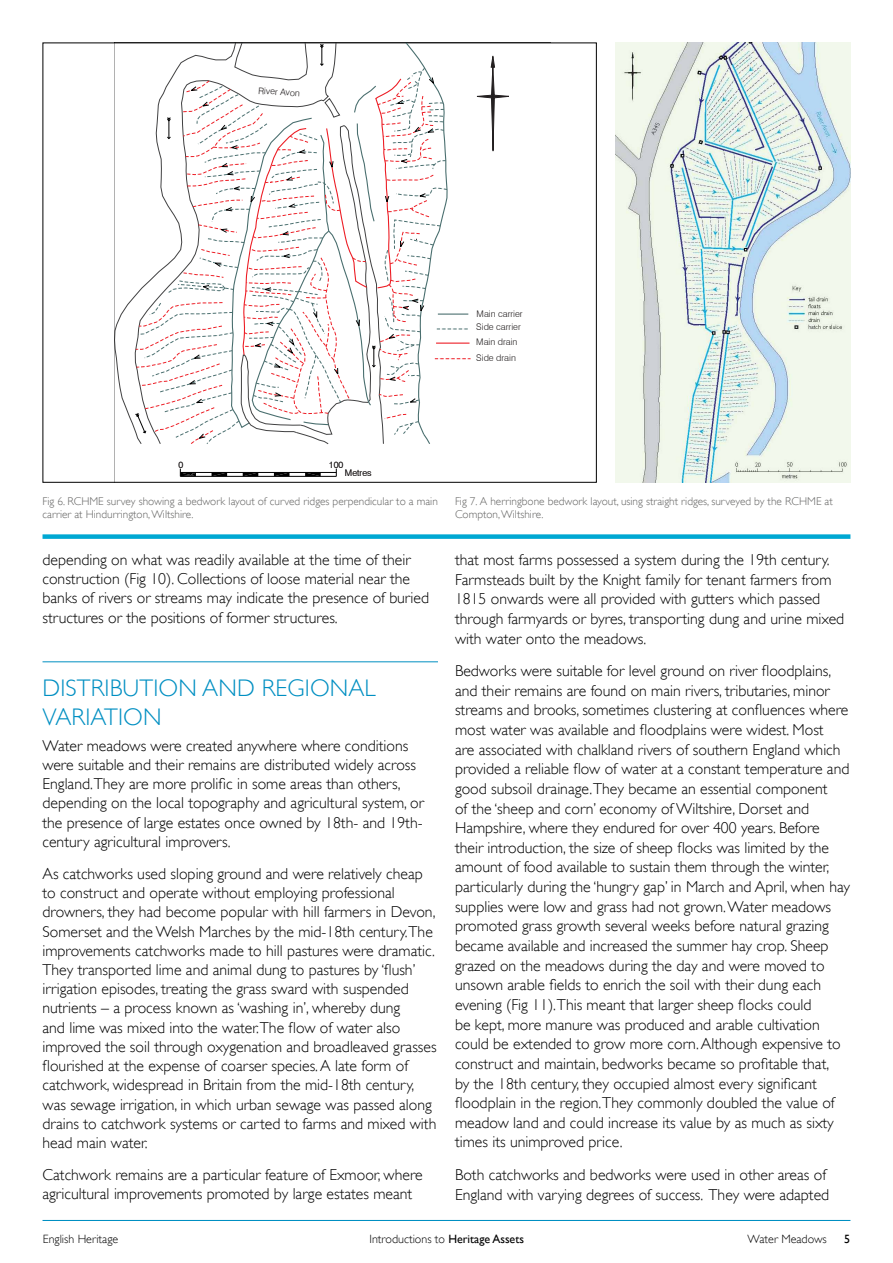
<style>
.page{position:relative;width:893px;height:1263px;background:#fff}
.page>*{position:absolute;margin:0;border:0;box-sizing:border-box;transform-origin:0 0}
.Body_Copy_HEADER___l{font:300 24px/28.8px "Gill Sans";letter-spacing:.005em;color:#008fc2}
.Body_copy{font:300 15.75px/19.6px "Gill Sans";color:#000}
.t1{font:300 12px "Gill Sans";color:#000}
.t2{font:12px "Gill Sans";color:#000}
.Image_Captions{font:300 11.25px/13.5px "Gill Sans";color:#626261}
.t3{font:300 9.15px "Swiss 721 BT";color:#231f20}
.s1{font-weight:400}
</style>
<div class="page">
<svg style="left:114px;top:43px;width:437px;height:440px"></svg>
<svg style="left:135px;top:42px;width:383px;height:403px"></svg>
<img style="left:615px;top:43px;width:235px;height:440px">
<div style="left:43px;top:534px;width:807px;height:5px;background:#00a8d3"></div>
<hr style="left:43px;top:1220px;width:807px;height:1px;background:#008fc2">
<hr style="left:43px;top:661px;width:395px;height:1px;background:#008fc2">
<p class="t3" style="left:259px;top:85px;width:43px;rotate:4deg">River Avon</p>
<p class="t3" style="left:477px;top:309px;width:48px">Main carrier</p>
<p class="t3" style="left:476px;top:321px;width:46px">Side carrier</p>
<p class="t3" style="left:476px;top:336px;width:43px">Main drain</p>
<p class="t3" style="left:476px;top:352px;width:41px">Side drain</p>
<p class="t3" style="left:178px;top:459px;width:6px">0</p>
<p class="t3" style="left:329px;top:459px;width:16px">100</p>
<p class="t3" style="left:345px;top:467px;width:28px">Metres</p>
<p class="Image_Captions" style="left:43px;top:494px;width:397px">Fig 6. RCHME survey showing a bedwork layout of curved ridges perpendicular to a main carrier at Hindurrington, Wiltshire.</p>
<p class="Body_copy" style="left:43px;top:550px;width:388px;line-height:19.2px">depending on what was readily available at the time of their construction (Fig 10). Collections of loose material near the banks of rivers or streams may indicate the presence of buried structures or the positions of former structures.</p>
<p class="Body_Copy_HEADER___l" style="left:43px;top:674px;width:335px">DISTRIBUTION AND REGIONAL<br>VARIATION</p>
<p class="Body_copy" style="left:43px;top:736px;width:383px;line-height:19.2px">Water meadows were created anywhere where conditions were suitable and their remains are distributed widely across England.They are more prolific in some areas than others, depending on the local topography and agricultural system, or the presence of large estates once owned by 18th- and 19th&shy;century agricultural improvers.</p>
<p class="Body_copy" style="left:43px;top:864px;width:396px;line-height:19.2px">As catchworks used sloping ground and were relatively cheap to construct and operate without employing professional drowners, they had become popular with hill farmers in Devon, Somerset and the Welsh Marches by the mid-18th century.The improvements catchworks made to hill pastures were dramatic.<br>They transported lime and animal dung to pastures by ‘flush’ irrigation episodes, treating the grass sward with suspended nutrients – a process known as ‘washing in’, whereby dung<br>and lime was mixed into the water.The flow of water also improved the soil through oxygenation and broadleaved grasses flourished at the expense of coarser species. A late form of catchwork, widespread in Britain from the mid-18th century, was sewage irrigation, in which urban sewage was passed along drains to catchwork systems or carted to farms and mixed with head main water.</p>
<p class="Body_copy" style="left:43px;top:1165px;width:382px;line-height:19.2px">Catchwork remains are a particular feature of Exmoor, where agricultural improvements promoted by large estates meant</p>
<p class="Image_Captions" style="left:455px;top:494px;width:379px">Fig 7. A herringbone bedwork layout, using straight ridges, surveyed by the RCHME at<br>Compton, Wiltshire.</p>
<p class="Body_copy" style="left:455px;top:550px;width:391px">that most farms possessed a system during the 19th century.<br>Farmsteads built by the Knight family for tenant farmers from 1815 onwards were all provided with gutters which passed through farmyards or byres, transporting dung and urine mixed with water onto the meadows.</p>
<p class="Body_copy" style="left:455px;top:661px;width:397px">Bedworks were suitable for level ground on river floodplains, and their remains are found on main rivers, tributaries, minor streams and brooks, sometimes clustering at confluences where most water was available and floodplains were widest. Most<br>are associated with chalkland rivers of southern England which provided a reliable flow of water at a constant temperature and good subsoil drainage.They became an essential component<br>of the ‘sheep and corn’ economy of Wiltshire, Dorset and Hampshire, where they endured for over 400 years. Before their introduction, the size of sheep flocks was limited by the amount of food available to sustain them through the winter, particularly during the ‘hungry gap’ in March and April, when hay supplies were low and grass had not grown. Water meadows promoted grass growth several weeks before natural grazing became available and increased the summer hay crop. Sheep grazed on the meadows during the day and were moved to unsown arable fields to enrich the soil with their dung each evening (Fig 11).This meant that larger sheep flocks could<br>be kept, more manure was produced and arable cultivation could be extended to grow more corn.Although expensive to construct and maintain, bedworks became so profitable that,<br>by the 18th century, they occupied almost every significant floodplain in the region.They commonly doubled the value of meadow land and could increase its value by as much as sixty times its unimproved price.</p>
<p class="Body_copy" style="left:455px;top:1165px;width:376px">Both catchworks and bedworks were used in other areas of<br>England with varying degrees of success. They were adapted</p>
<p class="t1" style="left:43px;top:1231px;width:77px">English Heritage</p>
<p class="t1" style="left:370px;top:1231px;width:156px">Introductions to <span class="s1">Heritage Assets</span></p>
<p class="t1" style="left:748px;top:1231px;width:81px">Water Meadows</p>
<p class="t2" style="left:844px;top:1231px;width:7px">5</p>
</div>
